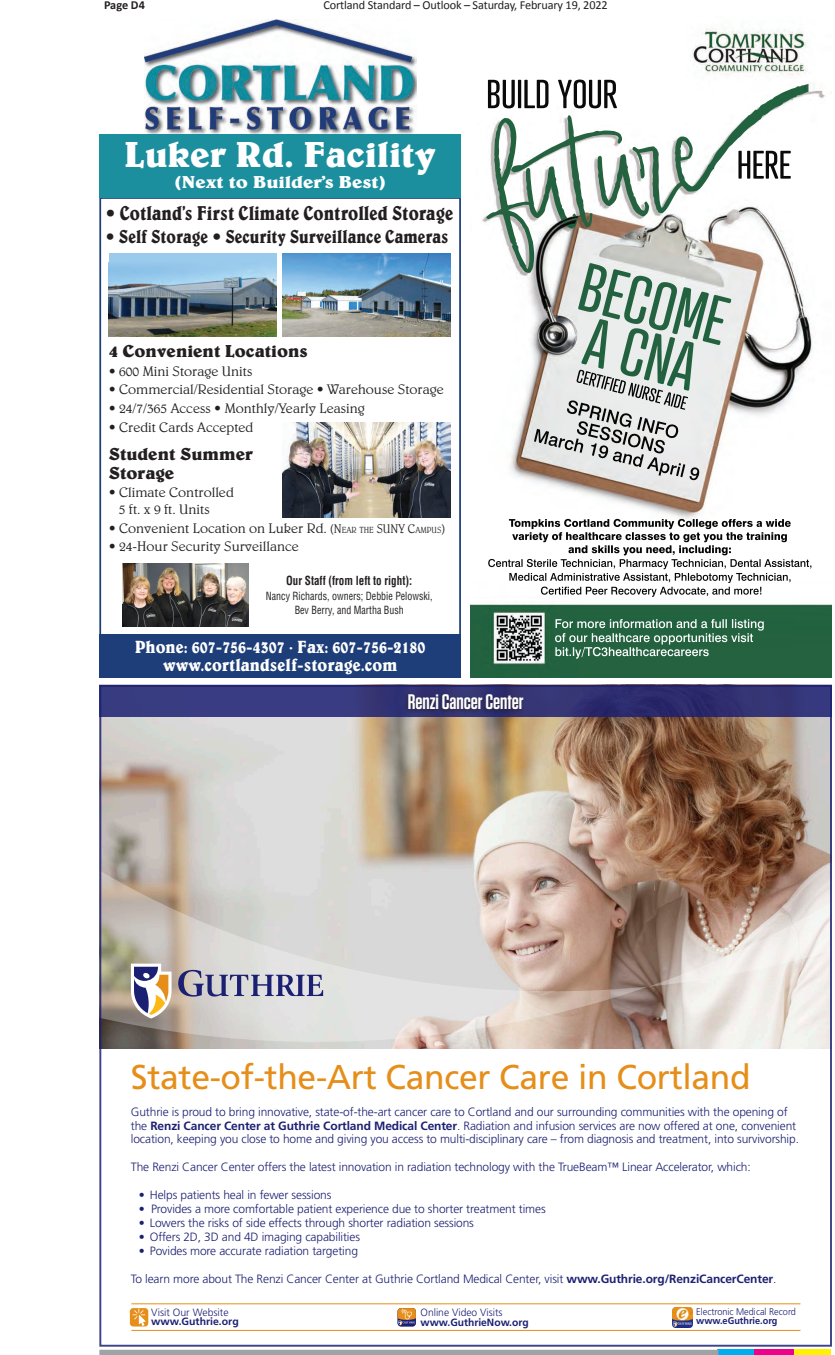
<style>
.page{position:relative;width:835px;height:1355px;background:#fff}
.page>*{position:absolute;margin:0;border:0;box-sizing:border-box;transform-origin:0 0}
.t1{font:700 36.57px "Belwe Std";color:#fff}
.t2{font:34.39px "Frutiger";letter-spacing:-.01em;color:#e58e19}
.t3{font:600 21px "Tungsten";color:#fff}
.t4{font:condensed 20.3px "Belwe Std";color:#231f20}
.t5{font:condensed 18.9px "Belwe Std";color:#231f20}
.t6{font:condensed 17.85px/17.8px "Belwe Std";color:#fff;text-align:center;scale:1.1 1}
.t7{font:700 17.5px/18.7px "Belwe Std";color:#231f20}
.t8{font:700 17.5px "Belwe Std";color:#fff;scale:1.1 1}
.t9{font:300 14px/16.8px "Belwe Std";color:#231f20}
.t10{font:12.25px "Calibri";letter-spacing:-.01em;color:#231f20}
.t11{font:700 condensed 12.25px "Helvetica LT Std";color:#231f20;scale:.9 1}
.t12{font:700 12.25px "Calibri";letter-spacing:-.005em;color:#231f20}
.t13{font:300 11.99px/13.9px "Frutiger";letter-spacing:-.01em;color:#1c2072}
.t14{font:condensed 11.03px/14.7px "Helvetica LT Std";color:#231f20;text-align:center;scale:.9 1}
.t15{font:700 10.5px/9.6px "Frutiger";color:#1c2072}
.t16{font:300 10.5px/9.6px "Frutiger";color:#1c2072}
.t17{font:300 9.62px/9px "Frutiger";color:#1c2072;scale:.95 1}
.s1{font-size:12.86px}
.s2{font-size:9.01px}
.s3{font-family:"Minion Pro";font-stretch:normal}
.s4{font-weight:700}
.s5{font-weight:300}
</style>
<div class="page">
<div style="left:754px;top:1349px;width:40px;height:5px;background:#ed028c"></div>
<div style="left:794px;top:1349px;width:37px;height:5px;background:#fff101"></div>
<div style="left:717px;top:1349px;width:37px;height:5px;background:#00aeef"></div>
<div style="left:99px;top:1349px;width:619px;height:5px;background:#9fa3a5"></div>
<img style="left:470px;top:28px;width:362px;height:649px">
<hr style="left:131px;top:1329px;width:669px;height:1px;background:#e58e19">
<hr style="left:131px;top:1303px;width:669px;height:1px;background:#e58e19">
<img style="left:102px;top:716px;width:727px;height:332px">
<svg style="left:102px;top:852px;width:547px;height:196px"></svg>
<svg style="left:649px;top:888px;width:180px;height:98px"></svg>
<svg style="left:99px;top:685px;width:733px;height:31px"></svg>
<div style="left:403px;top:691px;width:123px;height:23px;background:#231f20;opacity:.75"></div>
<svg style="left:178px;top:970px;width:145px;height:26px"></svg>
<svg style="left:131px;top:963px;width:41px;height:55px"></svg>
<div style="left:397px;top:1307px;width:20px;height:20px;border:1px solid #fff;border-radius:3px"></div>
<div style="left:397px;top:1308px;width:19px;height:18px;background:#1c2072;border-radius:3px"></div>
<svg style="left:397px;top:1308px;width:19px;height:17px"></svg>
<img style="left:672px;top:1307px;width:20px;height:20px">
<div style="left:129px;top:1307px;width:20px;height:20px;border:1px solid #fff;border-radius:3px"></div>
<div style="left:130px;top:1308px;width:18px;height:18px;background:#e58e19;border-radius:3px"></div>
<svg style="left:132px;top:1308px;width:14px;height:17px"></svg>
<div style="left:99px;top:197px;width:362px;height:480px;border:2px solid #1e3e79"></div>
<div style="left:99px;top:634px;width:362px;height:43px;background:#1e3e79"></div>
<img style="left:144px;top:20px;width:272px;height:114px">
<img style="left:123px;top:564px;width:126px;height:63px">
<div style="left:99px;top:134px;width:362px;height:63px;background:#1c8f9e"></div>
<div style="left:109px;top:253px;width:167px;height:10px;background:#9acaec"></div>
<img style="left:109px;top:263px;width:167px;height:73px">
<img style="left:283px;top:253px;width:167px;height:83px">
<img style="left:283px;top:422px;width:167px;height:95px">
<p class="t12" style="left:104px;top:-3px;width:42px">Page D4</p>
<p class="t10" style="left:323px;top:-3px;width:286px">Cortland Standard – Outlook – Saturday, February 19, 2022</p>
<p class="t1" style="left:125px;top:132px;width:313px">Luker Rd. Facility</p>
<p class="t8" style="left:175px;top:171px;width:193px">(Next to Builder’s Best)</p>
<p class="t4" style="left:106px;top:201px;width:349px">• Cotland’s First Climate Controlled Storage</p>
<p class="t5" style="left:106px;top:225px;width:344px">• Self Storage • Security Surveillance Cameras</p>
<p class="t7" style="left:109px;top:341px;width:200px">4 Convenient Locations</p>
<p class="t9" style="left:109px;top:362px;width:145px">• 600 Mini Storage Units</p>
<p class="t9" style="left:109px;top:381px;width:336px">• Commercial/Residential Storage • Warehouse Storage</p>
<p class="t9" style="left:109px;top:400px;width:258px">• 24/7/365 Access • Monthly/Yearly Leasing</p>
<p class="t9" style="left:109px;top:419px;width:146px">• Credit Cards Accepted</p>
<p class="t7" style="left:109px;top:444px;width:146px">Student Summer<br>Storage</p>
<p class="t9" style="left:119px;top:484px;width:116px;text-indent:-10px">• Climate Controlled<br>5 ft. x 9 ft. Units</p>
<p class="t9" style="left:109px;top:519px;width:337px">• Convenient Location on Luker Rd. <span class="s1">(N</span><span class="s2">EAR THE</span> <span class="s1">SUNY C</span><span class="s2">AMPUS</span><span class="s1">)</span></p>
<p class="t9" style="left:109px;top:538px;width:192px">• 24-Hour Security Surveillance</p>
<p class="t11" style="left:286px;top:573px;width:141px">Our Staff (from left to right):</p>
<p class="t14" style="left:266px;top:588px;width:187px">Nancy Richards, owners; Debbie Pelowski,<br>Bev Berry, and Martha Bush</p>
<p class="t6" style="left:135px;top:638px;width:266px">Phone: 607-756-4307 <span class="s3">·</span> Fax: 607-756-2180 www.cortlandself-storage.com</p>
<p class="t3" style="left:408px;top:690px;width:117px">Renzi Cancer Center</p>
<p class="t2" style="left:131px;top:1056px;width:621px">State-of-the-Art Cancer Care in Cortland</p>
<p class="t13" style="left:131px;top:1104px;width:669px">Guthrie is proud to bring innovative, state-of-the-art cancer care to Cortland and our surrounding communities with the opening of the <span class="s4">Renzi Cancer Center at Guthrie Cortland Medical Center</span>. Radiation and infusion services are now offered at one, convenient location, keeping you close to home and giving you access to multi-disciplinary care – from diagnosis and treatment, into survivorship.</p>
<p class="t13" style="left:131px;top:1160px;width:621px">The Renzi Cancer Center offers the latest innovation in radiation technology with the TrueBeam™ Linear Accelerator, which:</p>
<p class="t13" style="left:139px;top:1188px;width:194px">• Helps patients heal in fewer sessions</p>
<p class="t13" style="left:139px;top:1202px;width:408px">• Provides a more comfortable patient experience due to shorter treatment times</p>
<p class="t13" style="left:139px;top:1216px;width:337px">• Lowers the risks of side effects through shorter radiation sessions</p>
<p class="t13" style="left:139px;top:1230px;width:223px">• Offers 2D, 3D and 4D imaging capabilities</p>
<p class="t13" style="left:139px;top:1243px;width:221px">• Povides more accurate radiation targeting</p>
<p class="t13" style="left:131px;top:1271px;width:647px">To learn more about The Renzi Cancer Center at Guthrie Cortland Medical Center, visit <span class="s4">www.Guthrie.org/RenziCancerCenter</span>.</p>
<p class="t15" style="left:420px;top:1307px;width:110px"><span class="s5">Online Video Visits </span>www.GuthrieNow.org</p>
<p class="t17" style="left:696px;top:1307px;width:106px">Electronic Medical Record <span class="s4">www.eGuthrie.org</span></p>
<p class="t16" style="left:151px;top:1307px;width:89px">Visit Our Website <span class="s4">www.Guthrie.org</span></p>
</div>
